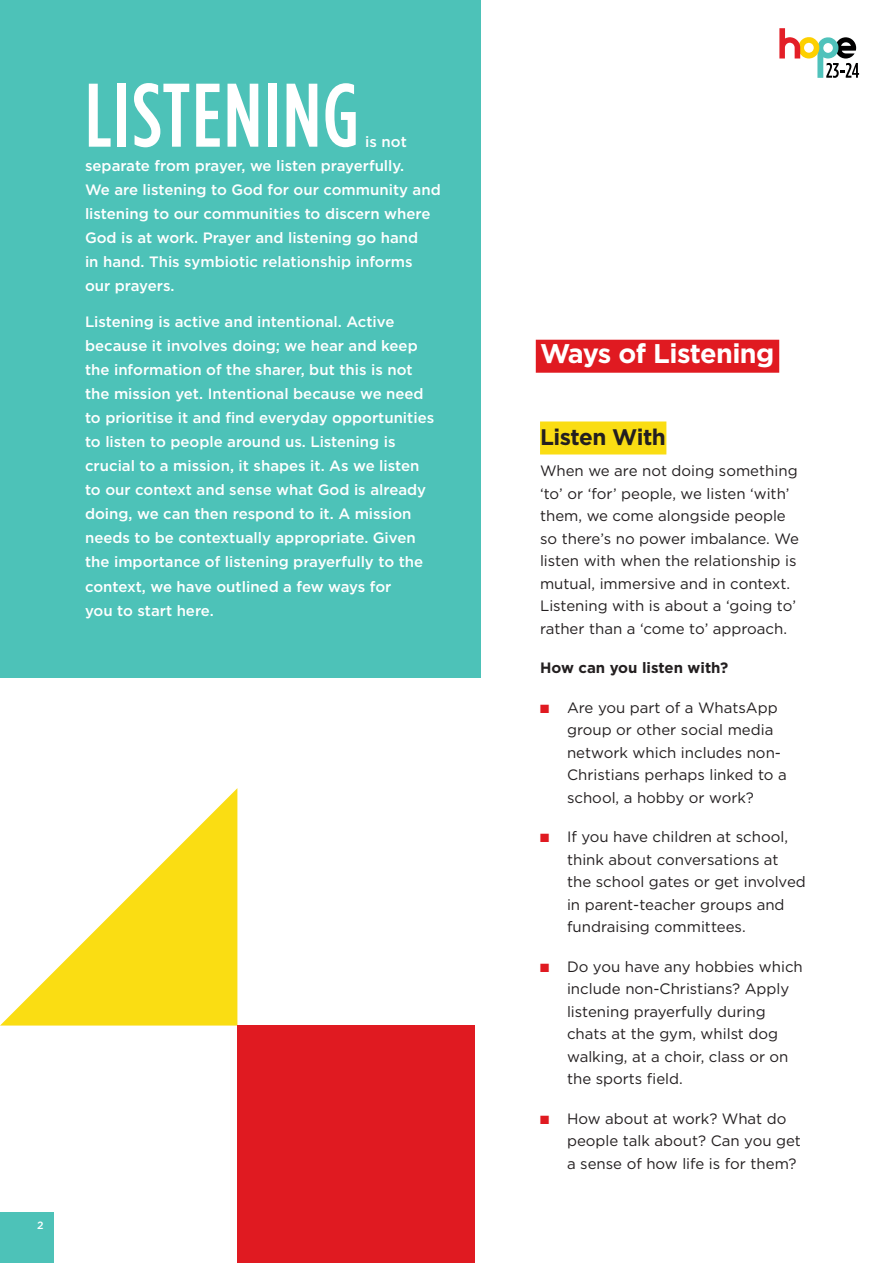
<style>
.page{position:relative;width:893px;height:1263px;background:#fff}
.page>*{position:absolute;margin:0;border:0;box-sizing:border-box;transform-origin:0 0}
.t1{font:500 90px "Gotham Condensed";letter-spacing:.02em;color:#fff}
.t2{font:700 27px "Gotham";letter-spacing:-.02em;color:#fff}
.t3{font:700 22.5px "Gotham";letter-spacing:-.02em;color:#231f20}
.t4{font:15px/22.5px "Gotham";color:#231f20}
.t5{font:500 15px/24px "Gotham";color:#fff}
.t6{font:700 15px "Gotham";color:#231f20}
.t7{font:500 10.5px "Gotham";color:#fff}
.s1{color:#e01a21}
</style>
<div class="page">
<svg style="left:0;top:788px;width:237px;height:237px"></svg>
<div style="left:237px;top:1025px;width:238px;height:238px;background:#e01a21"></div>
<div style="left:0;top:0;width:480px;height:677px;background:#4dc2b8"></div>
<div style="left:0;top:1212px;width:54px;height:51px;background:#4dc2b8"></div>
<svg style="left:779px;top:28px;width:80px;height:50px"></svg>
<div style="left:536px;top:340px;width:243px;height:33px;background:#e01a21"></div>
<div style="left:540px;top:421px;width:126px;height:33px;background:#fadd13"></div>
<h1 class="t1" style="left:85px;top:65px;width:275px">LISTENING</h1>
<p class="t5" style="left:85px;top:129px;width:357px;text-indent:280px">is not separate from prayer, we listen prayerfully.<br>We are listening to God for our community and listening to our communities to discern where God is at work. Prayer and listening go hand<br>in hand. This symbiotic relationship informs our prayers.</p>
<p class="t5" style="left:85px;top:310px;width:351px">Listening is active and intentional. Active because it involves doing; we hear and keep the information of the sharer, but this is not the mission yet. Intentional because we need to prioritise it and find everyday opportunities to listen to people around us. Listening is crucial to a mission, it shapes it. As we listen to our context and sense what God is already doing, we can then respond to it. A mission needs to be contextually appropriate. Given the importance of listening prayerfully to the context, we have outlined a few ways for<br>you to start here.</p>
<p class="t7" style="left:37px;top:1218px;width:8px">2</p>
<h2 class="t2" style="left:540px;top:336px;width:236px">Ways of Listening</h2>
<h3 class="t3" style="left:540px;top:422px;width:127px">Listen With</h3>
<p class="t4" style="left:540px;top:459px;width:260px">When we are not doing something ‘to’ or ‘for’ people, we listen ‘with’ them, we come alongside people so there’s no power imbalance. We listen with when the relationship is mutual, immersive and in context.<br>Listening with is about a ‘going to’ rather than a ‘come to’ approach.</p>
<p class="t6" style="left:540px;top:658px;width:190px">How can you listen with?</p>
<p class="t4" style="left:567px;top:696px;width:221px;text-indent:-27px"><span class="s1">■</span> Are you part of a WhatsApp group or other social media network which includes non-<br>Christians perhaps linked to a school, a hobby or work?</p>
<p class="t4" style="left:567px;top:825px;width:240px;text-indent:-27px"><span class="s1">■</span> If you have children at school, think about conversations at the school gates or get involved in parent-teacher groups and fundraising committees.</p>
<p class="t4" style="left:567px;top:955px;width:237px;text-indent:-27px"><span class="s1">■</span> Do you have any hobbies which include non-Christians? Apply listening prayerfully during chats at the gym, whilst dog walking, at a choir, class or on the sports field.</p>
<p class="t4" style="left:567px;top:1107px;width:235px;text-indent:-27px"><span class="s1">■</span> How about at work? What do people talk about? Can you get a sense of how life is for them?</p>
</div>
